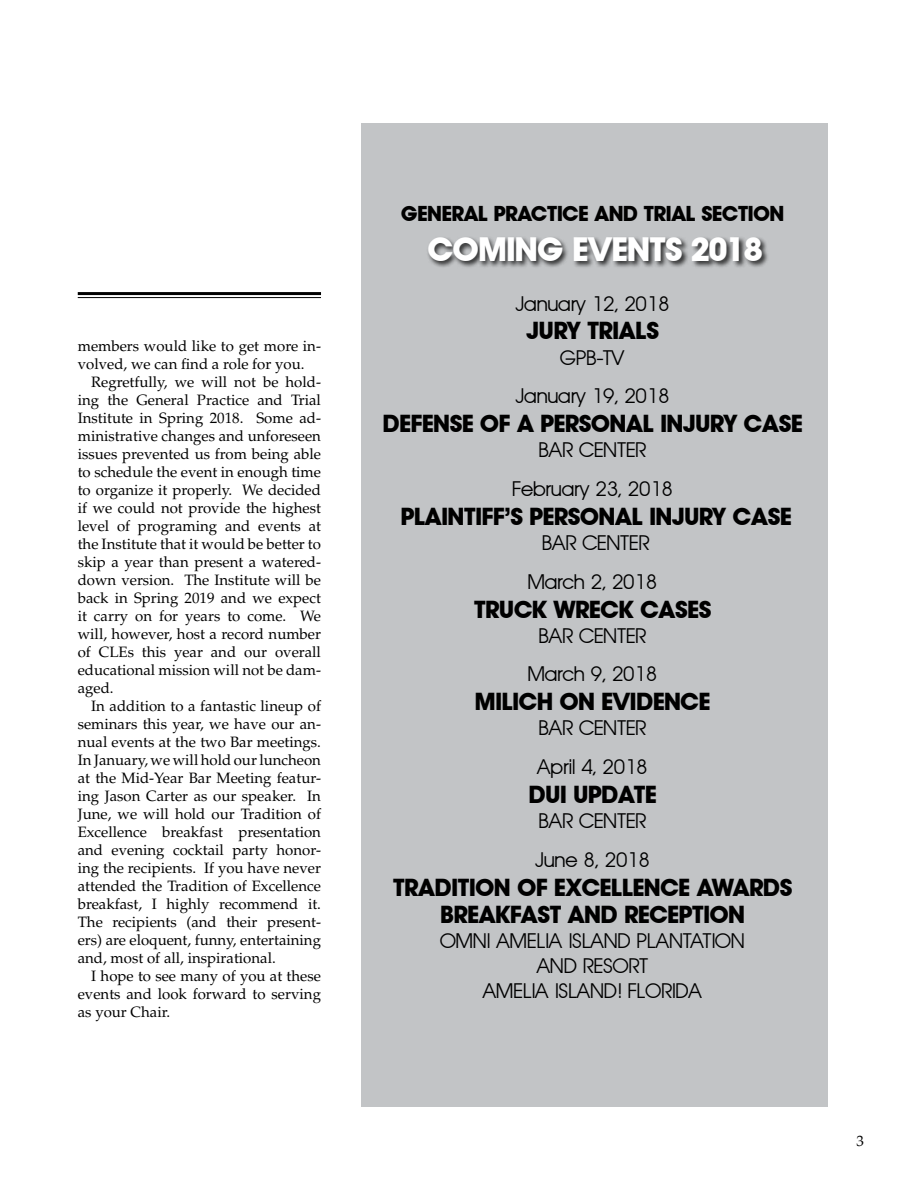
<style>
.page{position:relative;width:918px;height:1188px;background:#fff}
.page>*{position:absolute;margin:0;border:0;box-sizing:border-box;transform-origin:0 0}
.t1{font:700 33px "Avantage";color:#fff}
.t2{font:700 24px/27px "Avantage";color:#000;text-align:center}
.t3{font:21px/38.7px "Avantage Normal";color:#000;text-align:center}
.t4{font:700 21px "Avantage";color:#000}
.t5{font:15px/18px "Palatino";color:#000;text-align:justify}
.t6{font:15px "Palatino Linotype";color:#000}
</style>
<div class="page">
<div style="left:362px;top:123px;width:466px;height:984px;background:#c2c4c6"></div>
<hr style="left:78px;top:292px;width:243px;height:3px;background:#000">
<hr style="left:78px;top:297px;width:243px;height:1px;background:#000">
<div style="left:427px;top:236px;width:342px;height:32px;background:#000;opacity:.75"></div>
<p class="t5" style="left:78px;top:337px;width:245px">members would like to get more in&shy;volved, we can find a role for you.</p>
<p class="t5" style="left:78px;top:373px;width:245px;text-indent:14px">Regretfully, we will not be hold&shy;ing the General Practice and Trial Institute in Spring 2018. Some ad&shy;ministrative changes and unforeseen issues prevented us from being able to schedule the event in enough time to organize it properly. We decided if we could not provide the highest level of programing and events at the Institute that it would be better to skip a year than present a watered&shy;down version. The Institute will be back in Spring 2019 and we expect it carry on for years to come. We will, however, host a record number of CLEs this year and our overall educational mission will not be dam&shy;aged.</p>
<p class="t5" style="left:78px;top:697px;width:245px;text-indent:14px">In addition to a fantastic lineup of seminars this year, we have our an&shy;nual events at the two Bar meetings.<br>In January, we will hold our luncheon at the Mid-Year Bar Meeting featur&shy;ing Jason Carter as our speaker. In June, we will hold our Tradition of Excellence breakfast presentation and evening cocktail party honor&shy;ing the recipients. If you have never attended the Tradition of Excellence breakfast, I highly recommend it.<br>The recipients (and their present&shy;ers) are eloquent, funny, entertaining and, most of all, inspirational.</p>
<p class="t5" style="left:78px;top:967px;width:245px;text-indent:14px">I hope to see many of you at these events and look forward to serving as your Chair.</p>
<h3 class="t4" style="left:401px;top:201px;width:384px">GENERAL PRACTICE AND TRIAL SECTION</h3>
<h1 class="t1" style="left:428px;top:230px;width:335px">COMING EVENTS 2018</h1>
<h3 class="t3" style="left:516px;top:284px;width:155px">January 12, 2018</h3>
<h2 class="t2" style="left:527px;top:318px;width:134px">JURY TRIALS</h2>
<h3 class="t3" style="left:516px;top:338px;width:155px">GPB-TV<br>January 19, 2018</h3>
<h2 class="t2" style="left:383px;top:411px;width:421px">DEFENSE OF A PERSONAL INJURY CASE</h2>
<h3 class="t3" style="left:512px;top:431px;width:162px">BAR CENTER<br>February 23, 2018</h3>
<h2 class="t2" style="left:401px;top:503px;width:392px">PLAINTIFF’S PERSONAL INJURY CASE</h2>
<h3 class="t3" style="left:528px;top:524px;width:131px">BAR CENTER<br>March 2, 2018</h3>
<h2 class="t2" style="left:474px;top:596px;width:238px">TRUCK WRECK CASES</h2>
<h3 class="t3" style="left:528px;top:616px;width:131px">BAR CENTER<br>March 9, 2018</h3>
<h2 class="t2" style="left:475px;top:689px;width:236px">MILICH ON EVIDENCE</h2>
<h3 class="t3" style="left:538px;top:709px;width:112px;text-align:left">BAR CENTER<br>April 4, 2018</h3>
<h2 class="t2" style="left:529px;top:781px;width:129px">DUI UPDATE</h2>
<h3 class="t3" style="left:535px;top:802px;width:116px;text-align:left">BAR CENTER<br>June 8, 2018</h3>
<h2 class="t2" style="left:393px;top:874px;width:401px">TRADITION OF EXCELLENCE AWARDS<br>BREAKFAST AND RECEPTION</h2>
<h3 class="t3" style="left:440px;top:928px;width:306px;line-height:25.2px">OMNI AMELIA ISLAND PLANTATION<br>AND RESORT<br>AMELIA ISLAND! FLORIDA</h3>
<p class="t6" style="left:856px;top:1130px;width:9px">3</p>
</div>
